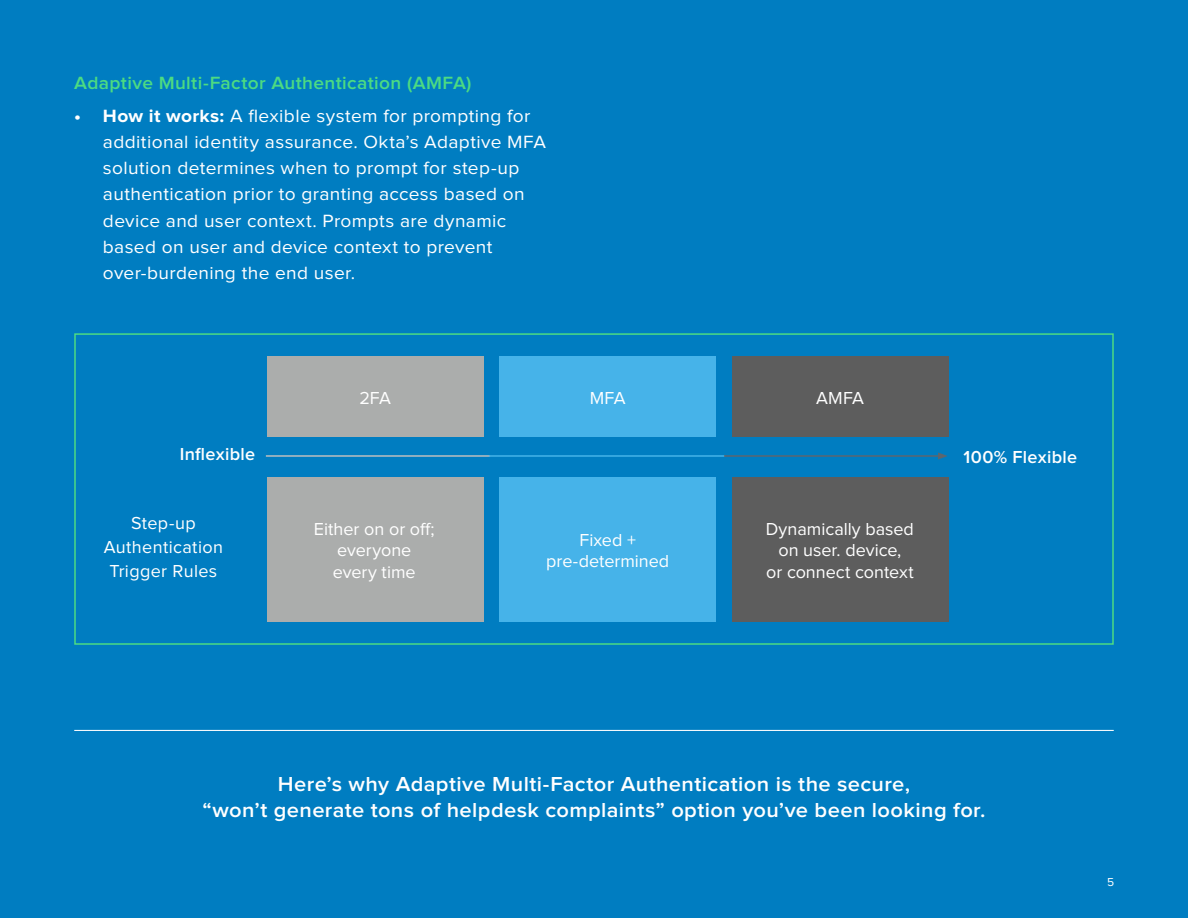
<style>
.page{position:relative;width:1188px;height:918px;background:#007dc1}
.page>*{position:absolute;margin:0;border:0;box-sizing:border-box;transform-origin:0 0}
.Body_copy{font:600 21px/26px "Proxima Nova";letter-spacing:.02em;color:#fff;text-align:center;scale:1.04 1}
.t1{font:18.3px/26px "Proxima Nova";letter-spacing:.02em;color:#fff;scale:1.04 1}
.Body_copy-2{font:600 18.3px "Proxima Nova";letter-spacing:.02em;color:#4cdb82;scale:1.04 1}
.Body_copy-3{font:18px/21.6px "Proxima Nova";color:#fff;text-align:center}
.Body_copy-4{font:18px/24px "Proxima Nova";letter-spacing:.02em;color:#fff;text-align:center}
.Body_copy-5{font:600 18px "Proxima Nova";letter-spacing:.02em;color:#fff}
.t2{font:12px "Proxima Nova";color:#fff}
.s1{font-weight:700}
</style>
<div class="page">
<div style="left:74px;top:333px;width:1040px;height:312px;border:2px solid #4cdb82"></div>
<hr style="left:266px;top:455px;width:224px;height:2px;background:#bdbfbf">
<hr style="left:489px;top:455px;width:236px;height:2px;background:#46b3e9">
<hr style="left:724px;top:455px;width:216px;height:2px;background:#5c666f">
<svg style="left:938px;top:452px;width:9px;height:8px"></svg>
<div style="left:267px;top:356px;width:216px;height:81px;background:#abadac"></div>
<div style="left:267px;top:477px;width:216px;height:144px;background:#abadac"></div>
<div style="left:500px;top:356px;width:216px;height:81px;background:#46b3e9"></div>
<div style="left:500px;top:477px;width:216px;height:144px;background:#46b3e9"></div>
<div style="left:732px;top:356px;width:216px;height:81px;background:#5d5d5d"></div>
<div style="left:732px;top:477px;width:216px;height:144px;background:#5d5d5d"></div>
<hr style="left:74px;top:730px;width:1040px;height:1px;background:#fff">
<p class="Body_copy-2" style="left:74px;top:72px;width:384px">Adaptive Multi-Factor Authentication (AMFA)</p>
<p class="t1" style="left:103px;top:104px;width:428px;text-indent:-29px"><span class="s1">• How it works:</span> A flexible system for prompting for additional identity assurance. Okta’s Adaptive MFA solution determines when to prompt for step-up authentication prior to granting access based on device and user context. Prompts are dynamic based on user and device context to prevent over-burdening the end user.</p>
<p class="Body_copy-3" style="left:360px;top:388px;width:33px">2FA</p>
<p class="Body_copy-3" style="left:590px;top:388px;width:37px">MFA</p>
<p class="Body_copy-3" style="left:816px;top:388px;width:49px">AMFA</p>
<p class="Body_copy-5" style="left:180px;top:444px;width:77px">Inflexible</p>
<p class="Body_copy-5" style="left:963px;top:446px;width:115px">100% Flexible</p>
<p class="Body_copy-4" style="left:104px;top:512px;width:121px">Step-up<br>Authentication</p>
<p class="Body_copy-4" style="left:110px;top:560px;width:109px">Trigger Rules</p>
<p class="Body_copy-3" style="left:314px;top:519px;width:122px">Either on or off; everyone every time</p>
<p class="Body_copy-3" style="left:546px;top:529px;width:125px">Fixed + pre-determined</p>
<p class="Body_copy-3" style="left:766px;top:519px;width:150px">Dynamically based on user. device,<br>or connect context</p>
<p class="Body_copy" style="left:202px;top:771px;width:755px">Here’s why Adaptive Multi-Factor Authentication is the secure,<br>“won’t generate tons of helpdesk complaints” option you’ve been looking for.</p>
<p class="t2" style="left:1107px;top:877px;width:9px">5</p>
</div>
